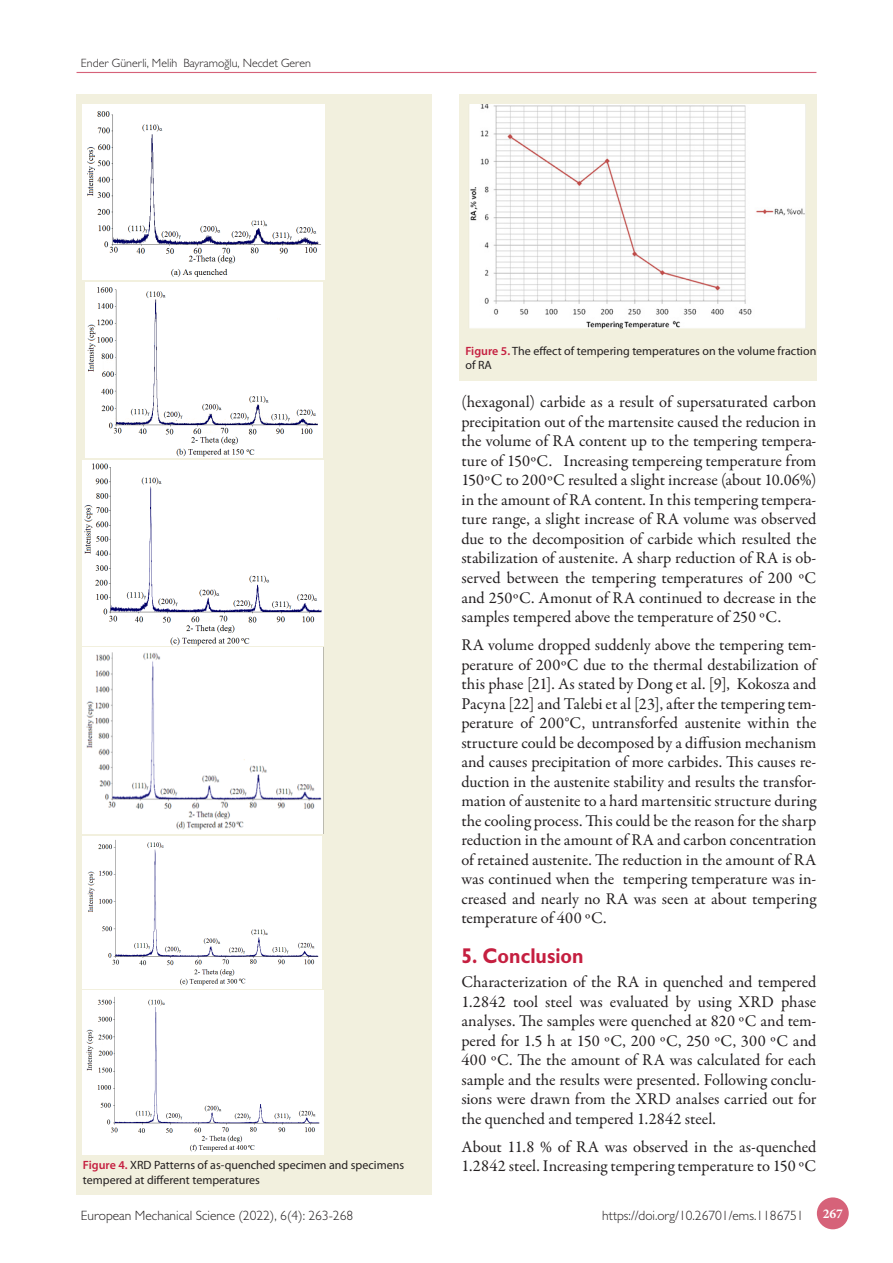
<style>
.page{position:relative;width:893px;height:1263px;background:#fff}
.page>*{position:absolute;margin:0;border:0;box-sizing:border-box;transform-origin:0 0}
.t1{font:700 21.45px "Gill Sans";color:#c51f40;scale:.91 1}
.t2{font:16.5px/19.5px "Garamond Premr Pro";letter-spacing:-.005em;color:#231f20;text-align:justify}
.t3{font:300 13.5px "Gill Sans";color:#231f20}
.t4{font:700 13.5px "Minion Pro";color:#fff}
.t5{font:12px/14.4px "Myriad Pro";color:#231f20}
.t6{font:300 12px "Gill Sans";color:#231f20}
.s1{font-weight:600;color:#c51f40}
.s2{color:#212121}
</style>
<div class="page">
<div style="left:77px;top:94px;width:355px;height:197px;background:#f2f0de"></div>
<div style="left:77px;top:271px;width:355px;height:199px;background:#f2f0de"></div>
<div style="left:77px;top:449px;width:355px;height:208px;background:#f2f0de"></div>
<div style="left:77px;top:637px;width:355px;height:208px;background:#f2f0de"></div>
<div style="left:77px;top:825px;width:355px;height:175px;background:#f2f0de"></div>
<div style="left:77px;top:980px;width:355px;height:186px;background:#f2f0de"></div>
<div style="left:77px;top:1146px;width:355px;height:49px;background:#f2f0de"></div>
<img style="left:83px;top:105px;width:242px;height:175px">
<img style="left:86px;top:282px;width:236px;height:176px">
<img style="left:83px;top:460px;width:241px;height:185px">
<img style="left:83px;top:648px;width:240px;height:186px">
<img style="left:83px;top:836px;width:239px;height:152px">
<div style="left:83px;top:991px;width:240px;height:164px;background:#fff"></div>
<div style="left:459px;top:94px;width:357px;height:250px;background:#f2f0de"></div>
<div style="left:459px;top:332px;width:357px;height:49px;background:#f2f0de"></div>
<img style="left:469px;top:105px;width:337px;height:224px">
<hr style="left:77px;top:72px;width:739px;height:1px;background:#d66279">
<div style="left:817px;top:1197px;width:32px;height:32px;background:#d66279;border-radius:50%"></div>
<p class="t6" style="left:81px;top:55px;width:232px">Ender Günerli, Melih Bayramoğlu, Necdet Geren</p>
<p class="t5" style="left:465px;top:344px;width:352px"><span class="s1">Figure 5.</span> The effect of tempering temperatures on the volume fraction of RA</p>
<p class="t2" style="left:461px;top:393px;width:357px">(hexagonal) carbide as a result of supersaturated carbon precipitation out of the martensite caused the reducion in the volume of RA content up to the tempering tempera&shy;ture of 150ºC. Increasing tempereing temperature from 150ºC to 200ºC resulted a slight increase (about 10.06%) in the amount of RA content. In this tempering tempera&shy;ture range, a slight increase of RA volume was observed due to the decomposition of carbide which resulted the stabilization of austenite. A sharp reduction of RA is ob&shy;served between the tempering temperatures of 200 ºC and 250ºC. Amonut of RA continued to decrease in the samples tempered above the temperature of 250 ºC.</p>
<p class="t2" style="left:461px;top:635px;width:357px">RA volume dropped suddenly above the tempering tem&shy;perature of 200ºC due to the thermal destabilization of this phase [21]. As stated by Dong et al. [9], Kokosza and Pacyna [22] and <span class="s2">Talebi et al [23]</span>, after the tempering tem&shy;perature of 200°C, untransforfed austenite within the structure could be decomposed by a diffusion mechanism and causes precipitation of more carbides. This causes re&shy;duction in the austenite stability and results the transfor&shy;mation of austenite to a hard martensitic structure during the cooling process. This could be the reason for the sharp reduction in the amount of RA and carbon concentration of retained austenite. The reduction in the amount of RA was continued when the tempering temperature was in&shy;creased and nearly no RA was seen at about tempering temperature of 400 ºC.</p>
<h1 class="t1" style="left:461px;top:943px;width:136px">5. Conclusion</h1>
<p class="t2" style="left:461px;top:973px;width:357px">Characterization of the RA in quenched and tempered 1.2842 tool steel was evaluated by using XRD phase analyses. The samples were quenched at 820 ºC and tem&shy;pered for 1.5 h at 150 ºC, 200 ºC, 250 ºC, 300 ºC and 400 ºC. The the amount of RA was calculated for each sample and the results were presented. Following conclu&shy;sions were drawn from the XRD analses carried out for the quenched and tempered 1.2842 steel.</p>
<p class="t2" style="left:461px;top:1137px;width:357px">About 11.8 % of RA was observed in the as-quenched</p>
<p class="t5" style="left:83px;top:1158px;width:323px"><span class="s1">Figure 4.</span> XRD Patterns of as-quenched specimen and specimens</p>
<p class="t2" style="left:461px;top:1157px;width:357px">1.2842 steel. Increasing tempering temperature to 150 ºC</p>
<p class="t5" style="left:83px;top:1172px;width:179px">tempered at different temperatures</p>
<p class="t3" style="left:81px;top:1207px;width:274px">European Mechanical Science (2022), 6(4): 263-268</p>
<p class="t3" style="left:602px;top:1207px;width:203px">https://doi.org/10.26701/ems.1186751</p>
<p class="t4" style="left:823px;top:1204px;width:22px">267</p>
</div>
